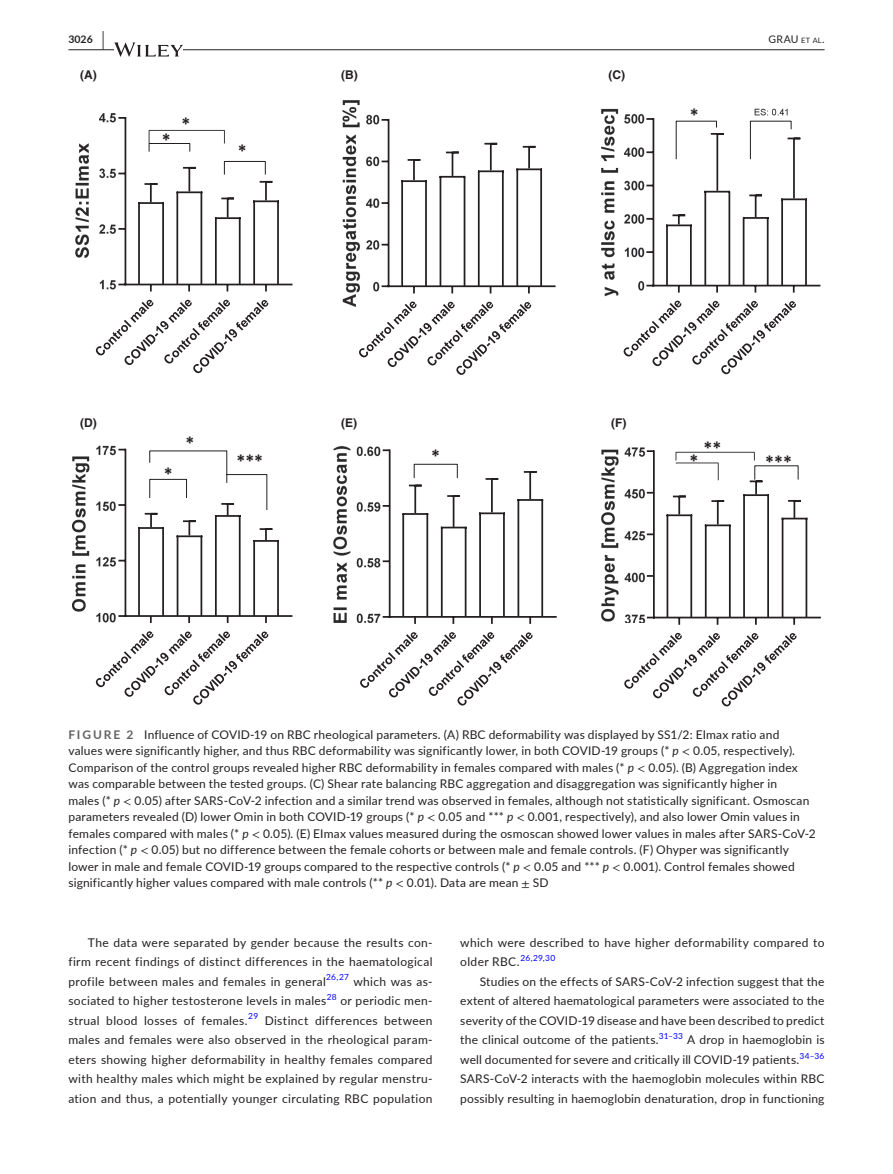
<style>
.page{position:relative;width:893px;height:1174px;background:#fff}
.page>*{position:absolute;margin:0;border:0;box-sizing:border-box;transform-origin:0 0}
.t1{font:700 18px "Calibri";color:#231f20}
.t2{font:12px/19.5px "Lato";letter-spacing:.015em;color:#231f20;text-align:justify}
.t3{font:700 12px "Helvetica";color:#231f20}
.t4{font:10.5px "Lato";color:#231f20}
.t5{font:700 10.5px "Lato";color:#231f20}
.s1{font-size:19.5px}
.s2{font-size:7.35px}
.s3{font-weight:700;color:#636366}
.s4{font-style:italic}
.s5{font-family:"STIX"}
</style>
<div class="page">
<hr style="left:68px;top:49px;width:756px;height:1px;background:#231f20">
<svg style="left:114px;top:42px;width:69px;height:15px"></svg>
<img style="left:72px;top:100px;width:716px;height:523px">
<svg style="left:96px;top:300px;width:172px;height:73px"></svg>
<svg style="left:117px;top:115px;width:177px;height:178px"></svg>
<div style="left:149px;top:143px;width:41px;height:9px;border:1px solid #231f20"></div>
<svg style="left:359px;top:301px;width:172px;height:74px"></svg>
<svg style="left:380px;top:117px;width:177px;height:178px"></svg>
<svg style="left:624px;top:300px;width:172px;height:74px"></svg>
<svg style="left:645px;top:116px;width:176px;height:178px"></svg>
<svg style="left:96px;top:631px;width:172px;height:73px"></svg>
<svg style="left:117px;top:447px;width:177px;height:176px"></svg>
<svg style="left:360px;top:632px;width:173px;height:73px"></svg>
<svg style="left:381px;top:448px;width:177px;height:176px"></svg>
<div style="left:414px;top:464px;width:44px;height:14px;border:1px solid #231f20"></div>
<svg style="left:624px;top:633px;width:172px;height:73px"></svg>
<svg style="left:645px;top:448px;width:176px;height:177px"></svg>
<p class="t5" style="left:68px;top:31px;width:37px">3026 <span class="s1">|</span></p>
<p class="t4" style="left:768px;top:31px;width:57px">GRAU <span class="s2">et al</span>.</p>
<p class="t3" style="left:80px;top:68px;width:18px">(A)</p>
<h1 class="t1" style="left:162px;top:129px;width:10px">*</h1>
<h1 class="t1" style="left:181px;top:113px;width:10px">*</h1>
<h1 class="t1" style="left:238px;top:139px;width:10px">*</h1>
<p class="t3" style="left:341px;top:68px;width:18px">(B)</p>
<p class="t3" style="left:608px;top:68px;width:18px">(C)</p>
<h1 class="t1" style="left:690px;top:103px;width:10px">*</h1>
<p class="t3" style="left:80px;top:416px;width:18px">(D)</p>
<p class="t3" style="left:341px;top:416px;width:17px">(E)</p>
<p class="t3" style="left:611px;top:416px;width:17px">(F)</p>
<h1 class="t1" style="left:164px;top:462px;width:10px">*</h1>
<h1 class="t1" style="left:185px;top:431px;width:10px">*</h1>
<h1 class="t1" style="left:704px;top:437px;width:19px">**</h1>
<h1 class="t1" style="left:431px;top:444px;width:10px">*</h1>
<h1 class="t1" style="left:689px;top:449px;width:10px">*</h1>
<h1 class="t1" style="left:236px;top:450px;width:28px">***</h1>
<h1 class="t1" style="left:765px;top:451px;width:28px">***</h1>
<p class="t2" style="left:68px;top:725px;width:749px;line-height:16.5px;text-align:left"><span class="s3">FIGURE 2</span> Influence of COVID-19 on RBC rheological parameters. (A) RBC deformability was displayed by SS1/2: EImax ratio and values were significantly higher, and thus RBC deformability was significantly lower, in both COVID-19 groups (* <span class="s4">p</span> <span class="s5">&lt;</span> 0.05, respectively).<br>Comparison of the control groups revealed higher RBC deformability in females compared with males (* <span class="s4">p</span> <span class="s5">&lt;</span> 0.05). (B) Aggregation index was comparable between the tested groups. (C) Shear rate balancing RBC aggregation and disaggregation was significantly higher in<br>males (* <span class="s4">p</span> <span class="s5">&lt;</span> 0.05) after SARS-CoV-2 infection and a similar trend was observed in females, although not statistically significant. Osmoscan parameters revealed (D) lower Omin in both COVID-19 groups (* <span class="s4">p</span> <span class="s5">&lt;</span> 0.05 and *** <span class="s4">p</span> <span class="s5">&lt;</span> 0.001, respectively), and also lower Omin values in females compared with males (* <span class="s4">p</span> <span class="s5">&lt;</span> 0.05). (E) EImax values measured during the osmoscan showed lower values in males after SARS-CoV-2 infection (* <span class="s4">p</span> <span class="s5">&lt;</span> 0.05) but no difference between the female cohorts or between male and female controls. (F) Ohyper was significantly lower in male and female COVID-19 groups compared to the respective controls (* <span class="s4">p</span> <span class="s5">&lt;</span> 0.05 and *** <span class="s4">p</span> <span class="s5">&lt;</span> 0.001). Control females showed significantly higher values compared with male controls (** <span class="s4">p</span> <span class="s5">&lt;</span> 0.01). Data are mean <span class="s5">±</span> SD</p>
<p class="t2" style="left:68px;top:932px;width:366px;text-indent:20px">The data were separated by gender because the results con&shy;firm recent findings of distinct differences in the haematological profile between males and females in general<sup>26,27</sup> which was as&shy;sociated to higher testosterone levels in males<sup>28</sup> or periodic men&shy;strual blood losses of females.<sup>29</sup> Distinct differences between males and females were also observed in the rheological param&shy;eters showing higher deformability in healthy females compared with healthy males which might be explained by regular menstru&shy;ation and thus, a potentially younger circulating RBC population</p>
<p class="t2" style="left:460px;top:932px;width:366px">which were described to have higher deformability compared to older RBC.<sup>26,29,30</sup></p>
<p class="t2" style="left:460px;top:971px;width:366px;text-indent:20px">Studies on the effects of SARS-CoV-2 infection suggest that the extent of altered haematological parameters were associated to the severity of the COVID-19 disease and have been described to predict the clinical outcome of the patients.<sup>31–33</sup> A drop in haemoglobin is well documented for severe and critically ill COVID-19 patients.<sup>34–36<br></sup>SARS-CoV-2 interacts with the haemoglobin molecules within RBC possibly resulting in haemoglobin denaturation, drop in functioning</p>
</div>
